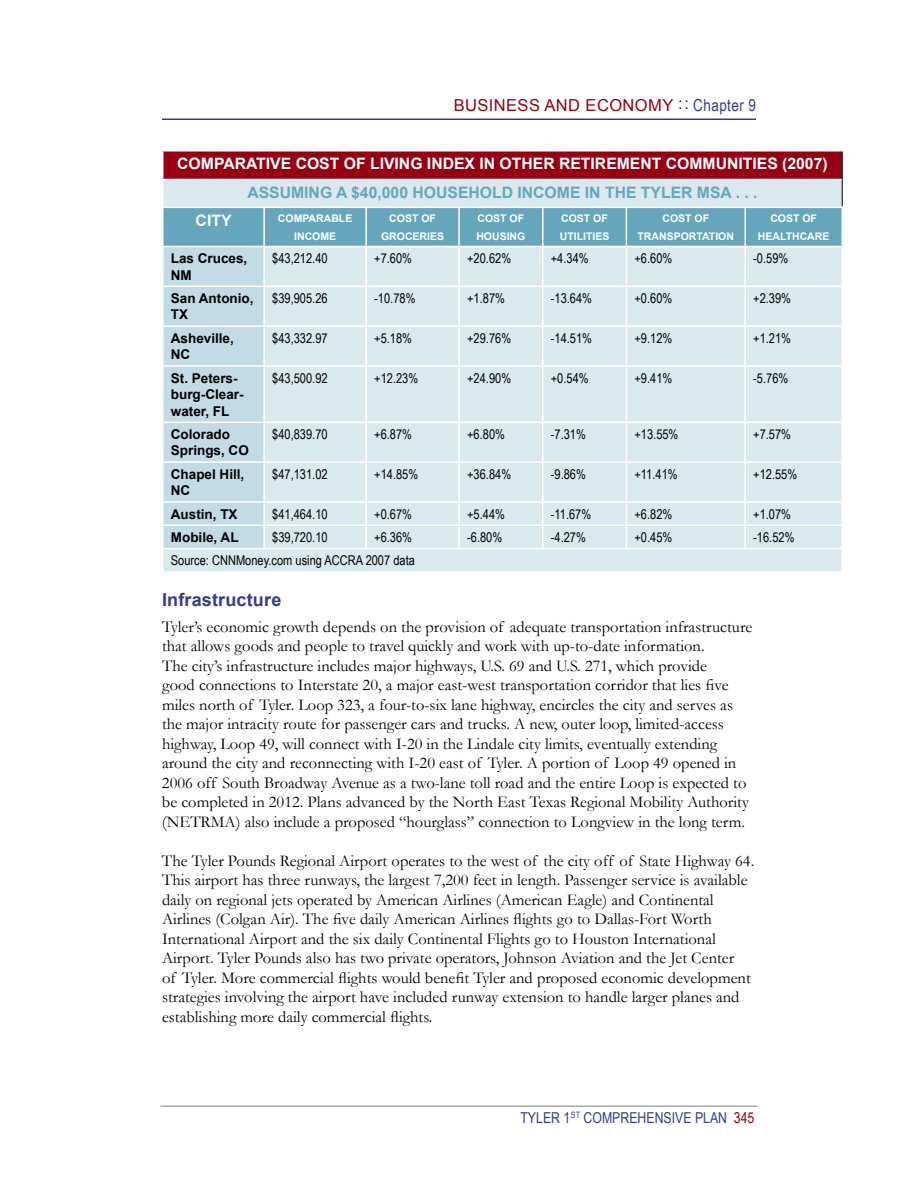
<style>
.page{position:relative;width:918px;height:1188px;background:#fff}
.page>*{position:absolute;margin:0;border:0;box-sizing:border-box;transform-origin:0 0}
.t1{font:700 18px "Arial";letter-spacing:.01em;color:#353a90}
.t2{font:16.5px/19.5px "Garamond";color:#000}
.t3{font:16.5px "Arial";letter-spacing:.025em;color:#970013}
.t4{font:700 15.75px "Arial";color:#fff}
.t5{font:700 15.75px "Arial";color:#66a6bc}
.t6{font:15px "Arial Narrow";color:#353a90}
.t7{font:13.5px "Arial Narrow";color:#000}
.t8{font:700 13.5px/16.5px "Arial";color:#000}
.t9{font:700 10.5px/18px "Arial";color:#fff;text-align:center}
.s1{font-family:"Arial Narrow";color:#000}
.s2{font-family:"Arial Narrow";color:#353a90}
.s3{color:#970013}
</style>
<div class="page">
<hr style="left:162px;top:118px;width:594px;height:2px;background:#353a90">
<hr style="left:160px;top:1106px;width:598px;height:1px;background:#a7a9ac">
<div style="left:164px;top:549px;width:677px;height:22px;background:#d9e9ee"></div>
<svg style="left:163px;top:151px;width:680px;height:397px;background:#c9d2d9"></svg>
<hr style="left:162px;top:207px;width:102px;height:1px;background:#fff">
<hr style="left:264px;top:207px;width:102px;height:1px;background:#fff">
<hr style="left:366px;top:207px;width:93px;height:1px;background:#fff">
<hr style="left:459px;top:207px;width:84px;height:1px;background:#fff">
<hr style="left:543px;top:207px;width:83px;height:1px;background:#fff">
<hr style="left:626px;top:207px;width:119px;height:1px;background:#fff">
<hr style="left:745px;top:207px;width:98px;height:1px;background:#fff">
<p class="t3" style="left:454px;top:94px;width:304px">BUSINESS AND ECONOMY <span class="s1">: :</span> <span class="s2">Chapter 9</span></p>
<p class="t4" style="left:177px;top:153px;width:392px">COMPARATIVE COST OF LIVING INDEX IN OTHER RETI</p>
<p class="t4" style="left:595px;top:153px;width:152px">REMENT COMMUNITIE</p>
<p class="t4" style="left:767px;top:153px;width:62px">S (2007)</p>
<p class="t5" style="left:247px;top:182px;width:462px">ASSUMING A $40,000 HOUSEHOLD INCOME IN THE TYLER MSA</p>
<p class="t5" style="left:736px;top:182px;width:23px">. . .</p>
<p class="t4" style="left:196px;top:210px;width:37px">CITY</p>
<p class="t9" style="left:278px;top:209px;width:75px">COMPARABLE<br>INCOME</p>
<p class="t9" style="left:381px;top:209px;width:65px">COST OF<br>GROCE RIES</p>
<p class="t9" style="left:476px;top:209px;width:49px;text-align:left">COST OF<br>HOUSING</p>
<p class="t9" style="left:560px;top:209px;width:47px;text-align:left">COST OF<br>UTILITIE</p>
<p class="t9" style="left:638px;top:209px;width:98px">COST OF<br>TRANSPORTATION</p>
<p class="t9" style="left:758px;top:209px;width:72px">COST OF<br>HEALTHCARE</p>
<p class="t9" style="left:602px;top:227px;width:9px">S</p>
<p class="t8" style="left:171px;top:250px;width:78px">LAS CRUCES,<br>NM</p>
<p class="t7" style="left:272px;top:248px;width:57px">$43,212.40</p>
<p class="t7" style="left:374px;top:248px;width:39px">+7.60%</p>
<p class="t7" style="left:467px;top:248px;width:46px">+20.62%</p>
<p class="t7" style="left:551px;top:248px;width:39px">+4.34%</p>
<p class="t7" style="left:634px;top:248px;width:39px">+6.60%</p>
<p class="t7" style="left:753px;top:248px;width:37px">-0.59%</p>
<p class="t8" style="left:171px;top:290px;width:84px">SAN ANTONIO,<br>TX</p>
<p class="t7" style="left:272px;top:288px;width:57px">$39,905.26</p>
<p class="t7" style="left:374px;top:288px;width:43px">-10.78%</p>
<p class="t7" style="left:467px;top:288px;width:39px">+1.87%</p>
<p class="t7" style="left:551px;top:288px;width:43px">-13.64%</p>
<p class="t7" style="left:634px;top:288px;width:39px">+0.60%</p>
<p class="t7" style="left:753px;top:288px;width:39px">+2.39%</p>
<p class="t8" style="left:171px;top:330px;width:65px">ASHEVILLE,<br>NC</p>
<p class="t7" style="left:272px;top:328px;width:57px">$43,332.97</p>
<p class="t7" style="left:374px;top:328px;width:39px">+5.18%</p>
<p class="t7" style="left:467px;top:328px;width:46px">+29.76%</p>
<p class="t7" style="left:551px;top:328px;width:43px">-14.51%</p>
<p class="t7" style="left:634px;top:328px;width:39px">+9.12%</p>
<p class="t7" style="left:753px;top:328px;width:39px">+1.21%</p>
<p class="t8" style="left:171px;top:370px;width:74px">ST. PETERS-<br>BURG-CLEAR-<br>WATER, FL</p>
<p class="t7" style="left:272px;top:368px;width:57px">$43,500.92</p>
<p class="t7" style="left:374px;top:368px;width:46px">+12.23%</p>
<p class="t7" style="left:467px;top:368px;width:46px">+24.90%</p>
<p class="t7" style="left:551px;top:368px;width:39px">+0.54%</p>
<p class="t7" style="left:634px;top:368px;width:39px">+9.41%</p>
<p class="t7" style="left:753px;top:368px;width:37px">-5.76%</p>
<p class="t8" style="left:171px;top:426px;width:69px">COLORADO<br>SPRINGS, CO</p>
<p class="t7" style="left:272px;top:424px;width:57px">$40,839.70</p>
<p class="t7" style="left:374px;top:424px;width:39px">+6.87%</p>
<p class="t7" style="left:467px;top:424px;width:39px">+6.80%</p>
<p class="t7" style="left:551px;top:424px;width:37px">-7.31%</p>
<p class="t7" style="left:634px;top:424px;width:46px">+13.55%</p>
<p class="t7" style="left:753px;top:424px;width:39px">+7.57%</p>
<p class="t8" style="left:171px;top:466px;width:75px">CHAPEL HILL,<br>NC</p>
<p class="t7" style="left:272px;top:464px;width:57px">$47,131.02</p>
<p class="t7" style="left:374px;top:464px;width:46px">+14.85%</p>
<p class="t7" style="left:467px;top:464px;width:46px">+36.84%</p>
<p class="t7" style="left:551px;top:464px;width:37px">-9.86%</p>
<p class="t7" style="left:634px;top:464px;width:45px">+11.41%</p>
<p class="t7" style="left:753px;top:464px;width:46px">+12.55%</p>
<p class="t8" style="left:171px;top:506px;width:68px">AUSTIN, TX</p>
<p class="t7" style="left:272px;top:504px;width:57px">$41,464.10</p>
<p class="t7" style="left:374px;top:504px;width:39px">+0.67%</p>
<p class="t7" style="left:467px;top:504px;width:39px">+5.44%</p>
<p class="t7" style="left:551px;top:504px;width:42px">-11.67%</p>
<p class="t7" style="left:634px;top:504px;width:39px">+6.82%</p>
<p class="t7" style="left:753px;top:504px;width:39px">+1.07%</p>
<p class="t8" style="left:171px;top:529px;width:60px">MOBILE, AL</p>
<p class="t7" style="left:272px;top:527px;width:57px">$39,720.10</p>
<p class="t7" style="left:374px;top:527px;width:39px">+6.36%</p>
<p class="t7" style="left:467px;top:527px;width:37px">-6.80%</p>
<p class="t7" style="left:551px;top:527px;width:37px">-4.27%</p>
<p class="t7" style="left:634px;top:527px;width:39px">+0.45%</p>
<p class="t7" style="left:753px;top:527px;width:43px">-16.52%</p>
<p class="t7" style="left:171px;top:551px;width:246px">Source: CNNMoney.com using ACCRA 2007 data</p>
<p class="t1" style="left:162px;top:587px;width:121px">INFRASTRUCTURE</p>
<p class="t2" style="left:162px;top:617px;width:592px">Tyler’s economic growth depends on the provision of adequate transportation infrastructure that allows goods and people to travel quickly and work with up-to-date information.<br>The city’s infrastructure includes major highways, U.S. 69 and U.S. 271, which provide<br>good connections to Interstate 20, a major east-west transportation corridor that lies five miles north of Tyler. Loop 323, a four-to-six lane highway, encircles the city and serves as the major intracity route for passenger cars and trucks. A new, outer loop, limited-access highway, Loop 49, will connect with I-20 in the Lindale city limits, eventually extending around the city and reconnecting with I-20 east of Tyler. A portion of Loop 49 opened in 2006 off South Broadway Avenue as a two-lane toll road and the entire Loop is expected to be completed in 2012. Plans advanced by the North East Texas Regional Mobility Authority (NETRMA) also include a proposed “hourglass” connection to Longview in the long term.</p>
<p class="t2" style="left:162px;top:851px;width:594px">The Tyler Pounds Regional Airport operates to the west of the city off of State Highway 64.<br>This airport has three runways, the largest 7,200 feet in length. Passenger service is available daily on regional jets operated by American Airlines (American Eagle) and Continental Airlines (Colgan Air). The five daily American Airlines flights go to Dallas-Fort Worth International Airport and the six daily Continental Flights go to Houston International Airport. Tyler Pounds also has two private operators, Johnson Aviation and the Jet Center<br>of Tyler. More commercial flights would benefit Tyler and proposed economic development strategies involving the airport have included runway extension to handle larger planes and establishing more daily commercial flights.</p>
<p class="t6" style="left:520px;top:1106px;width:236px">Tyler 1<sup>st</sup> Comprehensive plan <span class="s3">345</span></p>
</div>
